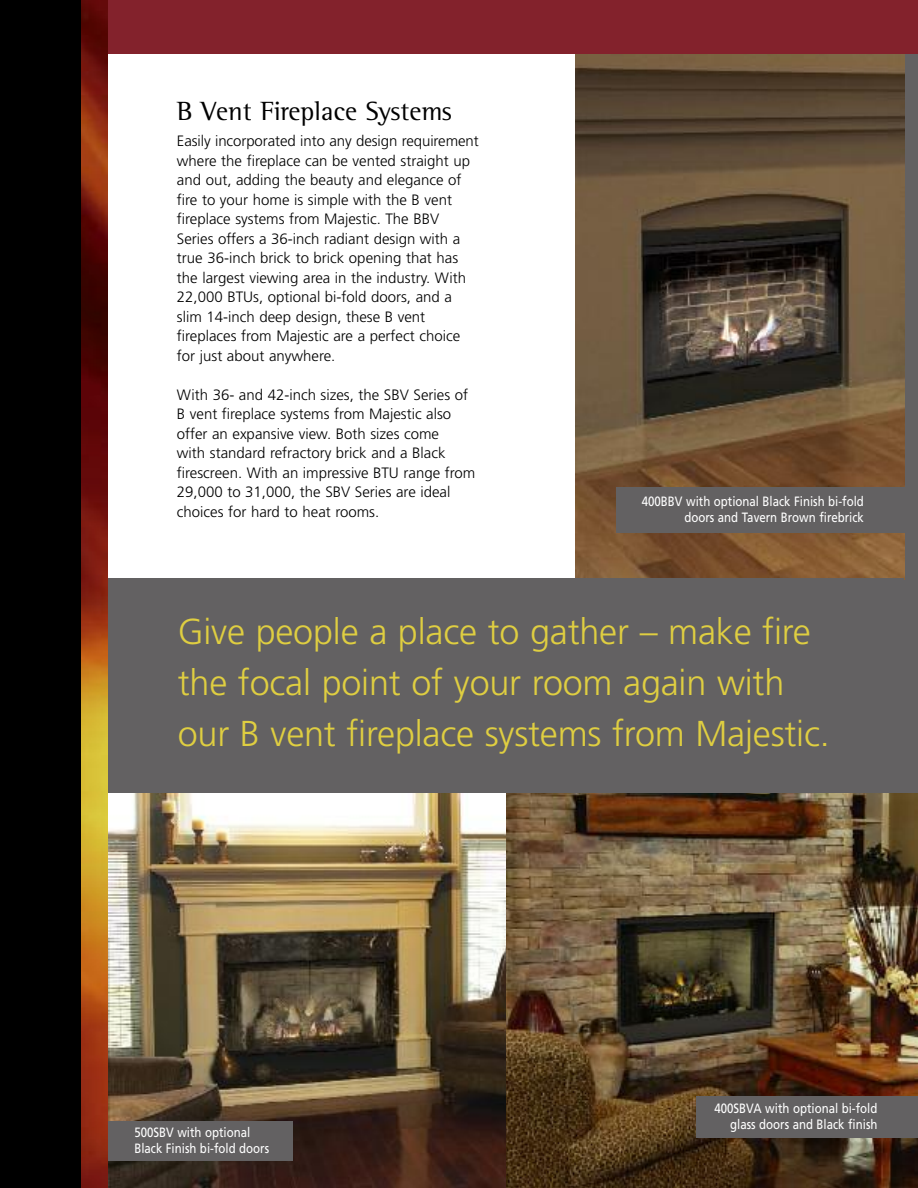
<style>
.page{position:relative;width:918px;height:1188px;background:#fff}
.page>*{position:absolute;margin:0;border:0;box-sizing:border-box;transform-origin:0 0}
.t1{font:300 36px/51px "Frutiger";letter-spacing:-.005em;color:#dfce41}
.t2{font:27px "AT Rotis Semi Serif";color:#000}
.t3{font:300 15px/19.5px "Frutiger";color:#000}
.t4{font:13.5px/16.2px "Frutiger";color:#fff;text-align:right;scale:.85 1}
</style>
<div class="page">
<div style="left:898px;top:54px;width:20px;height:756px;background:#636162"></div>
<div style="left:0;top:0;width:918px;height:54px;background:#83222c"></div>
<img style="left:109px;top:793px;width:397px;height:395px">
<img style="left:576px;top:54px;width:329px;height:525px">
<div style="left:0;top:579px;width:904px;height:214px;background:#636162"></div>
<div style="left:616px;top:487px;width:288px;height:46px;background:#636162"></div>
<div style="left:107px;top:1121px;width:186px;height:40px;background:#636162"></div>
<img style="left:81px;top:0;width:27px;height:1188px">
<div style="left:0;top:0;width:81px;height:1188px;background:#000"></div>
<img style="left:506px;top:793px;width:412px;height:395px">
<div style="left:697px;top:1097px;width:221px;height:41px;background:#636162"></div>
<h2 class="t2" style="left:177px;top:102px;width:276px">B Vent Fireplace Systems</h2>
<p class="t3" style="left:177px;top:132px;width:303px">Easily incorporated into any design requirement where the fireplace can be vented straight up and out, adding the beauty and elegance of fire to your home is simple with the B vent fireplace systems from Majestic. The BBV Series offers a 36-inch radiant design with a true 36-inch brick to brick opening that has the largest viewing area in the industry. With 22,000 BTUs, optional bi-fold doors, and a slim 14-inch deep design, these B vent fireplaces from Majestic are a perfect choice for just about anywhere.</p>
<p class="t3" style="left:177px;top:386px;width:300px">With 36- and 42-inch sizes, the SBV Series of B vent fireplace systems from Majestic also offer an expansive view. Both sizes come<br>with standard refractory brick and a Black firescreen. With an impressive BTU range from 29,000 to 31,000, the SBV Series are ideal choices for hard to heat rooms.</p>
<p class="t4" style="left:642px;top:494px;width:263px">400BBV with optional Black Finish bi-fold doors and Tavern Brown firebrick</p>
<h1 class="t1" style="left:178px;top:609px;width:654px">Give people a place to gather – make fire the focal point of your room again with our B vent fireplace systems from Majestic.</h1>
<p class="t4" style="left:134px;top:1125px;width:160px;text-align:left">500SBV with optional<br>Black Finish bi-fold doors</p>
<p class="t4" style="left:714px;top:1101px;width:193px">400SBVA with optional bi-fold glass doors and Black finish</p>
</div>
